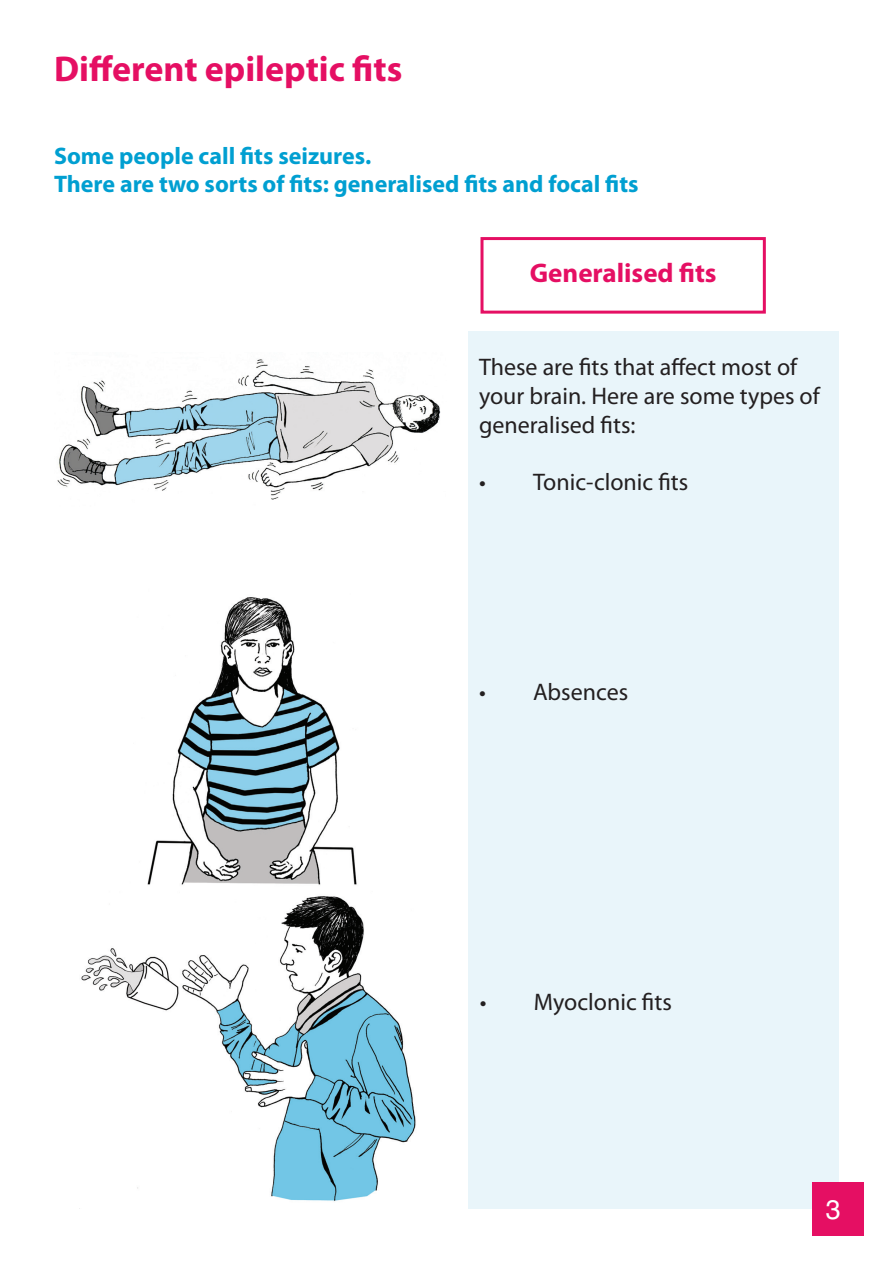
<style>
.page{position:relative;width:893px;height:1263px;background:#fff}
.page>*{position:absolute;margin:0;border:0;box-sizing:border-box;transform-origin:0 0}
.t1{font:700 36px "Myriad Pro";color:#e50f63}
.t2{font:700 27px "Myriad Pro";color:#e50f63}
.t3{font:27px "Helvetica LT Std";color:#fff}
.t4{font:24px/28.8px "Myriad Pro";color:#231f20}
.t5{font:700 24px "Myriad Pro";color:#009fd1}
</style>
<div class="page">
<div style="left:468px;top:332px;width:370px;height:877px;background:#e9f5fa"></div>
<img style="left:57px;top:359px;width:384px;height:141px">
<img style="left:147px;top:597px;width:210px;height:288px">
<img style="left:79px;top:896px;width:337px;height:313px">
<div style="left:813px;top:1182px;width:51px;height:53px;background:#e50f63"></div>
<div style="left:480px;top:237px;width:286px;height:77px;border:3px solid #e50f63"></div>
<p class="t1" style="left:54px;top:45px;width:350px">Different epileptic fits</p>
<p class="t5" style="left:54px;top:140px;width:319px">Some people call fits seizures.</p>
<p class="t5" style="left:54px;top:169px;width:586px">There are two sorts of fits: generalised fits and focal fits</p>
<p class="t2" style="left:530px;top:255px;width:188px">Generalised fits</p>
<p class="t4" style="left:479px;top:352px;width:342px">These are fits that affect most of your brain. Here are some types of generalised fits:</p>
<p class="t4" style="left:479px;top:468px;width:211px">• Tonic-clonic fits</p>
<p class="t4" style="left:479px;top:677px;width:151px">• Absences</p>
<p class="t4" style="left:480px;top:987px;width:194px">• Myoclonic fits</p>
<p class="t3" style="left:826px;top:1193px;width:17px">3</p>
</div>
